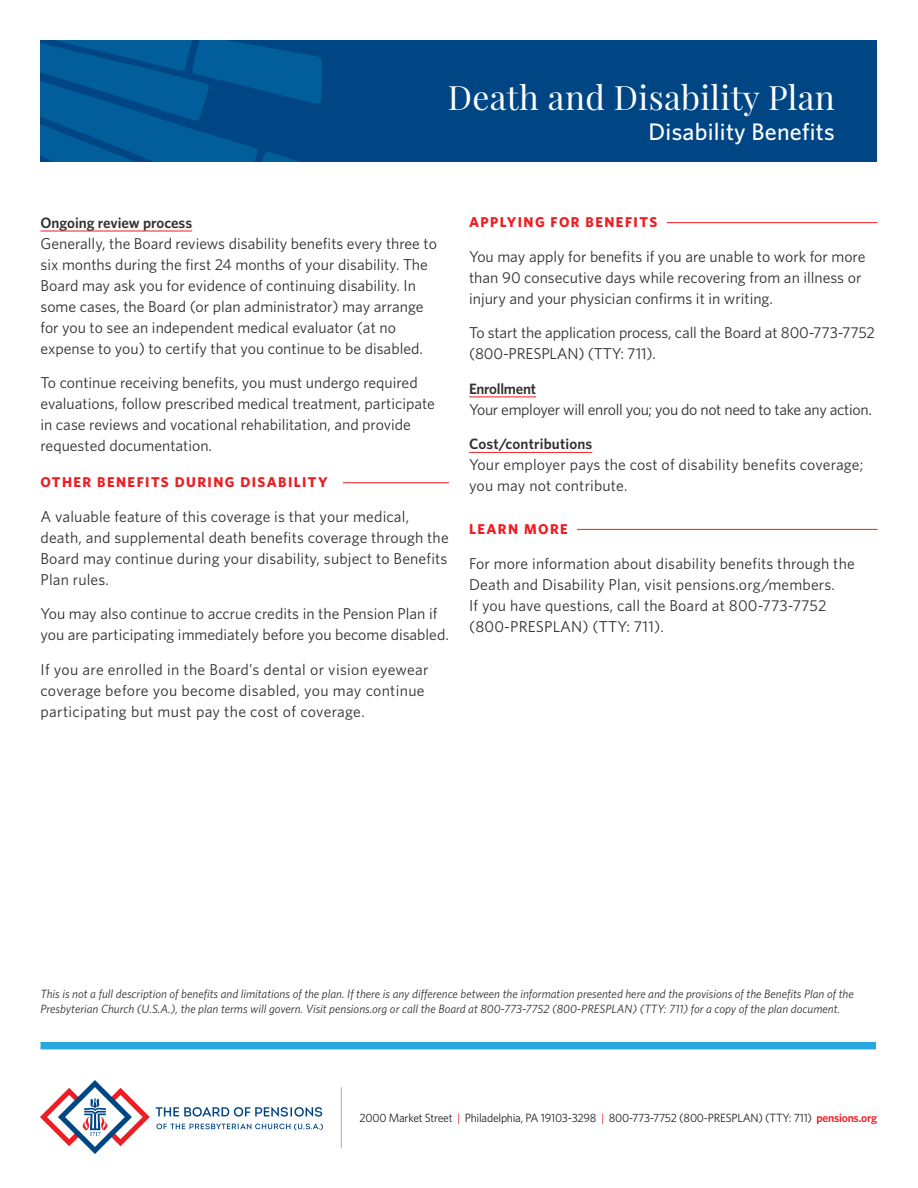
<style>
.page{position:relative;width:918px;height:1188px;background:#fff}
.page>*{position:absolute;margin:0;border:0;box-sizing:border-box;transform-origin:0 0}
.Masthead_Type{font:33.6px "Playfair Display";letter-spacing:.01em;color:#fff}
.Masthead_Type-2{font:500 24px "Whitney";letter-spacing:.01em;color:#fff}
.Body{font:15.75px/21px "Whitney";color:#312f30}
.Body-2{font:15.75px/21px "Whitney";letter-spacing:.02em;color:#312f30}
.Body-3{font:15.75px "Whitney";letter-spacing:-.02em;color:#312f30}
.Body-4{font:600 15px "Whitney";color:#312f30}
.Body-5{font:600 15px "Whitney";letter-spacing:-.02em;color:#312f30}
.Subhead_Red{font:700 14.25px "Whitney";letter-spacing:.1em;color:#ee1d23}
.Body-6{font:italic 12px/15px "Whitney";color:#312f30}
.t1{font:12px "Whitney";letter-spacing:-.02em;color:#231f20}
.s1{color:#ee1d23}
.s2{font-weight:600;color:#ee1d23}
</style>
<div class="page">
<svg style="left:156px;top:1107px;width:166px;height:10px"></svg>
<svg style="left:156px;top:1124px;width:167px;height:6px"></svg>
<svg style="left:40px;top:1080px;width:110px;height:74px"></svg>
<hr style="left:341px;top:1087px;width:1px;height:61px;background:#a8a9ad">
<div style="left:40px;top:40px;width:838px;height:122px;background:#004684"></div>
<svg style="left:40px;top:40px;width:282px;height:122px"></svg>
<hr style="left:40px;top:231px;width:152px;height:1px;background:#ee1d23">
<hr style="left:343px;top:482px;width:106px;height:1px;background:#ee1d23">
<hr style="left:667px;top:222px;width:211px;height:1px;background:#ee1d23">
<hr style="left:469px;top:397px;width:67px;height:1px;background:#ee1d23">
<hr style="left:469px;top:452px;width:123px;height:1px;background:#ee1d23">
<hr style="left:577px;top:529px;width:301px;height:1px;background:#ee1d23">
<div style="left:40px;top:1042px;width:836px;height:7px;background:#27a8e0"></div>
<p class="Masthead_Type" style="left:448px;top:77px;width:388px">Death and Disability Plan</p>
<p class="Masthead_Type-2" style="left:649px;top:116px;width:188px">Disability Benefits</p>
<p class="Body-4" style="left:40px;top:213px;width:153px">Ongoing review process</p>
<p class="Body" style="left:40px;top:233px;width:398px">Generally, the Board reviews disability benefits every three to six months during the first 24 months of your disability. The Board may ask you for evidence of continuing disability. In some cases, the Board (or plan administrator) may arrange for you to see an independent medical evaluator (at no expense to you) to certify that you continue to be disabled.</p>
<p class="Body" style="left:40px;top:372px;width:396px">To continue receiving benefits, you must undergo required evaluations, follow prescribed medical treatment, participate in case reviews and vocational rehabilitation, and provide requested documentation.</p>
<p class="Subhead_Red" style="left:40px;top:473px;width:289px">OTHER BENEFITS DURING DISABILITY</p>
<p class="Body" style="left:40px;top:506px;width:410px">A valuable feature of this coverage is that your medical, death, and supplemental death benefits coverage through the Board may continue during your disability, subject to Benefits Plan rules.</p>
<p class="Body" style="left:40px;top:603px;width:410px">You may also continue to accrue credits in the Pension Plan if you are participating immediately before you become disabled.</p>
<p class="Body-2" style="left:40px;top:659px;width:390px">If you are enrolled in the Board’s dental or vision eyewear coverage before you become disabled, you may continue participating but must pay the cost of coverage.</p>
<p class="Subhead_Red" style="left:469px;top:213px;width:190px">APPLYING FOR BENEFITS</p>
<p class="Body" style="left:469px;top:246px;width:398px">You may apply for benefits if you are unable to work for more than 90 consecutive days while recovering from an illness or injury and your physician confirms it in writing.</p>
<p class="Body" style="left:469px;top:322px;width:407px">To start the application process, call the Board at 800-773-7752 (800-PRESPLAN) (TTY: 711).</p>
<p class="Body-5" style="left:469px;top:379px;width:68px">Enrollment</p>
<p class="Body-3" style="left:469px;top:399px;width:404px">Your employer will enroll you; you do not need to take any action.</p>
<p class="Body-4" style="left:469px;top:434px;width:125px">Cost/contributions</p>
<p class="Body" style="left:469px;top:454px;width:396px">Your employer pays the cost of disability benefits coverage; you may not contribute.</p>
<p class="Subhead_Red" style="left:469px;top:520px;width:100px">LEARN MORE</p>
<p class="Body" style="left:469px;top:552px;width:387px">For more information about disability benefits through the Death and Disability Plan, visit pensions.org/members.<br>If you have questions, call the Board at 800-773-7752 (800-PRESPLAN) (TTY: 711).</p>
<p class="Body-6" style="left:40px;top:986px;width:815px">This is not a full description of benefits and limitations of the plan. If there is any difference between the information presented here and the provisions of the Benefits Plan of the<br>Presbyterian Church (U.S.A.), the plan terms will govern. Visit pensions.org or call the Board at 800-773-7752 (800-PRESPLAN) (TTY: 711) for a copy of the plan document.</p>
<p class="t1" style="left:360px;top:1110px;width:519px">2000 Market Street <span class="s1">|</span> Philadelphia, PA 19103-3298 <span class="s1">|</span> 800-773-7752 (800-PRESPLAN) (TTY: 711) <span class="s2">pensions.org</span></p>
</div>
